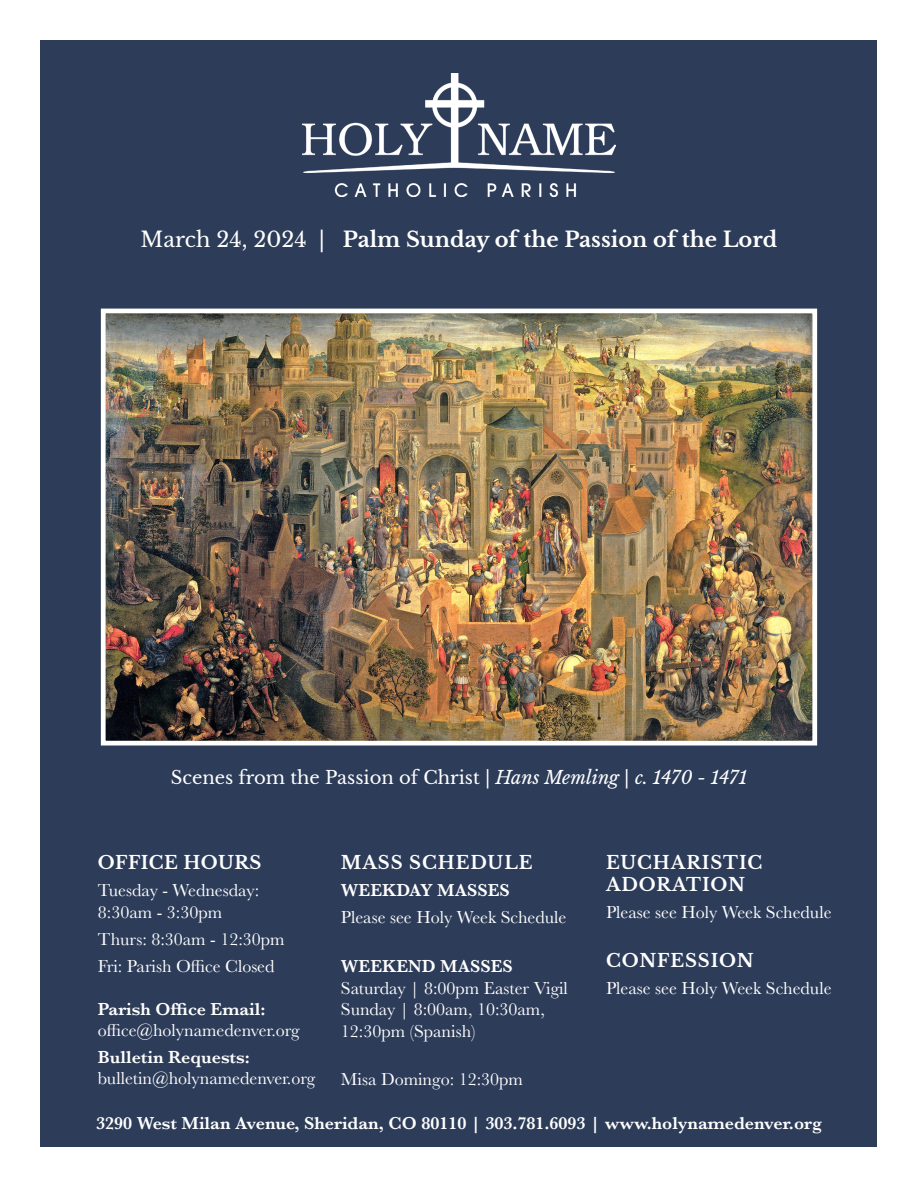
<style>
.page{position:relative;width:918px;height:1188px;background:#fff}
.page>*{position:absolute;margin:0;border:0;box-sizing:border-box;transform-origin:0 0}
.t1{font:700 21px "Libre Baskerville";color:#fff}
.t2{font:18px/21.6px "Baskerville";color:#fff}
.t3{font:600 18px "Baskerville";color:#fff}
.t4{font:18px "Libre Baskerville";color:#fff}
.t5{font:700 18px/21.6px "Libre Baskerville";letter-spacing:.05em;color:#fff}
.t6{font:700 18px "Libre Baskerville";letter-spacing:.025em;color:#fff}
.s1{font-weight:400}
.s2{font-style:italic}
</style>
<div class="page">
<div style="left:40px;top:40px;width:838px;height:1108px;background:#2d3c59"></div>
<img style="left:107px;top:315px;width:704px;height:425px">
<div style="left:101px;top:309px;width:716px;height:437px;border:5px solid #fff"></div>
<img style="left:303px;top:73px;width:312px;height:123px">
<p class="t1" style="left:141px;top:226px;width:638px"><span class="s1">March 24, 2024 |</span> Palm Sunday of the Passion of the Lord</p>
<p class="t4" style="left:171px;top:766px;width:578px">Scenes from the Passion of Christ | <span class="s2">Hans Memling | c. 1470 - 1471</span></p>
<p class="t6" style="left:98px;top:852px;width:165px">OFFICE HOURS</p>
<p class="t2" style="left:98px;top:880px;width:163px">Tuesday - Wednesday:</p>
<p class="t2" style="left:98px;top:902px;width:126px">8:30am - 3:30pm</p>
<p class="t2" style="left:98px;top:929px;width:188px">Thurs: 8:30am - 12:30pm</p>
<p class="t2" style="left:98px;top:956px;width:178px">Fri: Parish Office Closed</p>
<p class="t3" style="left:98px;top:996px;width:169px">Parish Office Email:</p>
<p class="t2" style="left:98px;top:1020px;width:203px">office@holynamedenver.org</p>
<p class="t3" style="left:98px;top:1045px;width:153px">Bulletin Requests:</p>
<p class="t2" style="left:98px;top:1068px;width:219px">bulletin@holynamedenver.org</p>
<p class="t5" style="left:341px;top:852px;width:193px">MASS SCHEDULE</p>
<p class="t3" style="left:341px;top:878px;width:170px">WEEKDAY MASSES</p>
<p class="t2" style="left:341px;top:907px;width:227px">Please see Holy Week Schedule</p>
<p class="t3" style="left:341px;top:953px;width:173px">WEEKEND MASSES</p>
<p class="t2" style="left:341px;top:977px;width:229px">Saturday | 8:00pm Easter Vigil</p>
<p class="t2" style="left:341px;top:999px;width:206px">Sunday | 8:00am, 10:30am,<br>12:30pm (Spanish)</p>
<p class="t2" style="left:341px;top:1069px;width:184px">Misa Domingo: 12:30pm</p>
<p class="t5" style="left:606px;top:852px;width:158px">EUCHARISTIC<br>ADORATION</p>
<p class="t2" style="left:606px;top:902px;width:227px">Please see Holy Week Schedule</p>
<p class="t5" style="left:606px;top:949px;width:149px">CONFESSION</p>
<p class="t2" style="left:606px;top:977px;width:227px">Please see Holy Week Schedule</p>
<p class="t3" style="left:96px;top:1111px;width:727px">3290 West Milan Avenue, Sheridan, CO 80110 | 303.781.6093 | www.holynamedenver.org</p>
</div>
